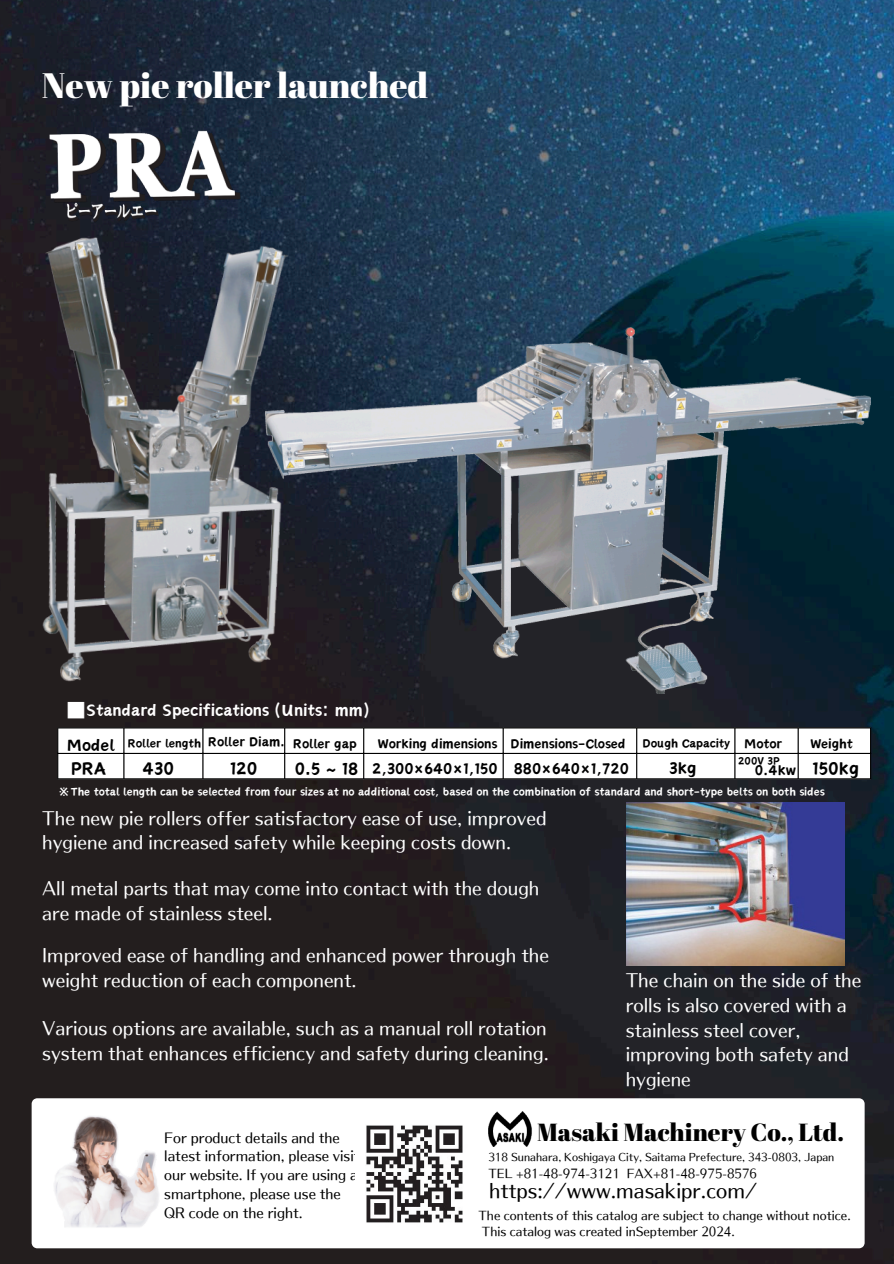
<style>
.page{position:relative;width:894px;height:1264px;background:#fff}
.page>*{position:absolute;margin:0;border:0;box-sizing:border-box;transform-origin:0 0}
.t1{font:35.25px "Abril Fatface";color:#fff}
.t2{font:24.75px "Abril Fatface";color:#000}
.t3{font:22.5px "Canva Sword Like Dream JP";color:#000}
.t4{font:21.75px "Canva Sword Like Dream JP";color:#000}
.t5{font:21px "Canva Sword Like Dream JP";color:#000}
.t6{font:20.55px "Canva Sword Like Dream JP";color:#fff}
.t7{font:20.55px "Canva Sword Like Dream JP";color:#000}
.t8{font:19.5px "Canva Sword Like Dream JP";color:#000}
.t9{font:19.5px "Nud Motoya Aporo Std W3";color:#000}
.t10{font:18px/24.8px "Nud Motoya Aporo Std W3";color:#fff}
.t11{font:18px "Canva Sword Like Dream JP";color:#000}
.t12{font:16.5px "Canva Sword Like Dream JP";color:#000}
.t13{font:15px "Canva Sword Like Dream JP";color:#000}
.t14{font:13.95px "Canva Sword Like Dream JP";color:#fff}
.t15{font:13.8px/18.8px "Nud Motoya Aporo Std W3";color:#000}
.t16{font:13.5px "Canva Sword Like Dream JP";color:#000}
.t17{font:12px "Nud Motoya Aporo Std W3";color:#000}
.t18{font:10.5px "Nud Motoya Aporo Std W3";color:#000}
.s1{font-family:"Noto Sans CJ Ksc"}
.s2{font-size:16.5px}
</style>
<div class="page">
<img style="left:0;top:0;width:893px;height:1263px">
<img style="left:626px;top:802px;width:217px;height:163px">
<img style="left:42px;top:123px;width:205px;height:70px">
<img style="left:0;top:193px;width:365px;height:536px">
<img style="left:265px;top:325px;width:605px;height:368px">
<svg style="left:58px;top:728px;width:811px;height:50px"></svg>
<hr style="left:57px;top:728px;width:1px;height:50px;background:#000">
<hr style="left:123px;top:728px;width:1px;height:50px;background:#000">
<hr style="left:202px;top:728px;width:1px;height:50px;background:#000">
<hr style="left:284px;top:728px;width:1px;height:50px;background:#000">
<hr style="left:363px;top:728px;width:1px;height:50px;background:#000">
<hr style="left:502px;top:728px;width:1px;height:50px;background:#000">
<hr style="left:636px;top:728px;width:1px;height:50px;background:#000">
<hr style="left:734px;top:728px;width:1px;height:50px;background:#000">
<hr style="left:797px;top:728px;width:1px;height:50px;background:#000">
<hr style="left:869px;top:728px;width:1px;height:50px;background:#000">
<hr style="left:57px;top:727px;width:813px;height:1px;background:#000">
<hr style="left:57px;top:753px;width:813px;height:1px;background:#000">
<hr style="left:57px;top:778px;width:813px;height:1px;background:#000">
<svg style="left:32px;top:1098px;width:832px;height:150px"></svg>
<img style="left:52px;top:1114px;width:108px;height:114px">
<img style="left:488px;top:1111px;width:46px;height:35px">
<img style="left:355px;top:1114px;width:119px;height:119px">
<h4 class="t1" style="left:42px;top:60px;width:388px">New pie roller launched</h4>
<p class="t6" style="left:66px;top:700px;width:306px"><span class="s1">■</span>Standard Specifications (Units: mm)</p>
<h6 class="t7" style="left:67px;top:735px;width:49px">Model</h6>
<h6 class="t13" style="left:127px;top:735px;width:159px">Roller length <span class="s2">Roller Diam.</span></h6>
<p class="t12" style="left:293px;top:735px;width:65px">Roller gap</p>
<h6 class="t12" style="left:378px;top:735px;width:121px">Working dimensions</h6>
<h4 class="t13" style="left:642px;top:735px;width:89px">Dough Capacity</h4>
<h2 class="t12" style="left:743px;top:735px;width:39px">Motor</h2>
<h3 class="t12" style="left:810px;top:735px;width:44px">Weight</h3>
<h3 class="t3" style="left:71px;top:757px;width:37px">PRA</h3>
<h4 class="t3" style="left:229px;top:757px;width:29px">120</h4>
<h3 class="t5" style="left:669px;top:758px;width:29px">3kg</h3>
<h5 class="t12" style="left:510px;top:735px;width:116px">Dimensions-Closed</h5>
<h5 class="t8" style="left:513px;top:759px;width:117px">880×640×1,720</h5>
<h5 class="t16" style="left:738px;top:754px;width:43px">200V 3P</h5>
<h6 class="t3" style="left:142px;top:757px;width:33px">430</h6>
<h6 class="t4" style="left:294px;top:758px;width:65px">0.5～ 18</h6>
<h4 class="t8" style="left:372px;top:759px;width:127px">2,300×640×1,150</h4>
<h6 class="t11" style="left:754px;top:761px;width:43px">0.4kw</h6>
<h6 class="t3" style="left:812px;top:757px;width:48px">150kg</h6>
<p class="t14" style="left:57px;top:784px;width:768px">※The total length can be selected from four sizes at no additional cost, based on the combination of standard and short-type belts on both sides</p>
<h5 class="t10" style="left:42px;top:805px;width:505px">The new pie rollers offer satisfactory ease of use, improved hygiene and increased safety while keeping costs down.</h5>
<h5 class="t10" style="left:42px;top:875px;width:498px">All metal parts that may come into contact with the dough are made of stainless steel.</h5>
<h5 class="t10" style="left:42px;top:942px;width:508px">Improved ease of handling and enhanced power through the weight reduction of each component.</h5>
<h5 class="t10" style="left:42px;top:1015px;width:508px">Various options are available, such as a manual roll rotation system that enhances efficiency and safety during cleaning.</h5>
<p class="t10" style="left:625px;top:967px;width:237px">The chain on the side of the rolls is also covered with a stainless steel cover, improving both safety and hygiene</p>
<p class="t15" style="left:164px;top:1127px;width:197px">For product details and the latest information, please visit our website. If you are using a smartphone, please use the<br>QR code on the right.</p>
<p class="t2" style="left:537px;top:1114px;width:308px">Masaki Machinery Co., Ltd.</p>
<p class="t18" style="left:488px;top:1151px;width:347px">318 Sunahara, Koshigaya City, Saitama Prefecture, 343-0803, Japan</p>
<h3 class="t9" style="left:489px;top:1180px;width:269px">https://www.masakipr.com/</h3>
<p class="t17" style="left:478px;top:1208px;width:373px">The contents of this catalog are subject to change without notice.</p>
<p class="t17" style="left:482px;top:1224px;width:254px">This catalog was created inSeptember 2024.</p>
<h5 class="t17" style="left:488px;top:1167px;width:270px">TEL +81-48-974-3121 FAX+81-48-975-8576</h5>
</div>
